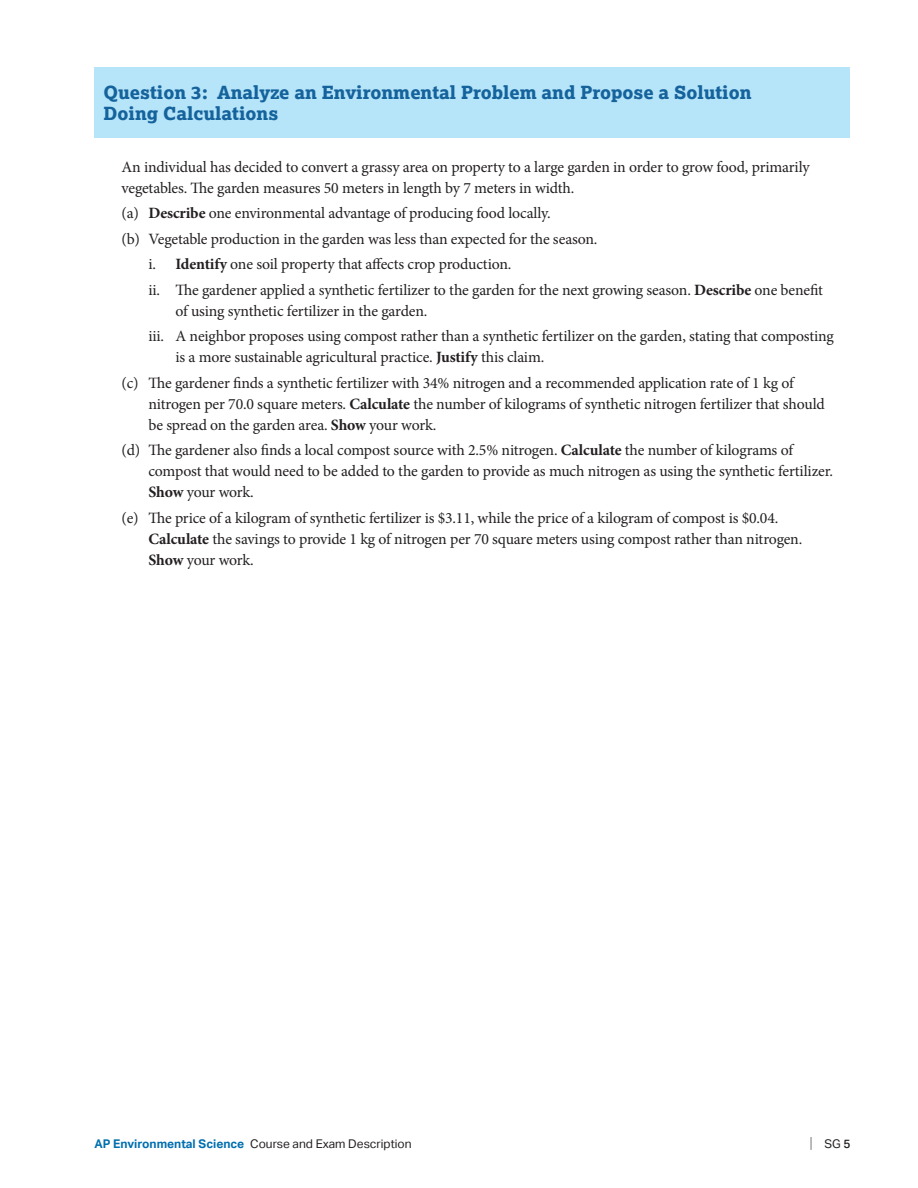
<style>
.page{position:relative;width:918px;height:1188px;background:#fff}
.page>*{position:absolute;margin:0;border:0;box-sizing:border-box;transform-origin:0 0}
.t1{font:800 18px/21px "Lexia";color:#15639c}
.t2{font:15.75px/21px "Minion Pro";letter-spacing:-.01em;color:#231f20}
.t3{font:12px "Aktiv Grotesk";color:#231f20}
.s1{font-weight:700}
.s2{font-weight:700;color:#006eaf}
.s3{font-size:15px;color:#808285}
.s4{font-weight:500}
</style>
<div class="page">
<div style="left:94px;top:68px;width:756px;height:70px;background:#b6e4f9"></div>
<p class="t1" style="left:104px;top:82px;width:650px">Question 3: Analyze an Environmental Problem and Propose a Solution<br>Doing Calculations</p>
<p class="t2" style="left:121px;top:156px;width:690px">An individual has decided to convert a grassy area on property to a large garden in order to grow food, primarily vegetables. The garden measures 50 meters in length by 7 meters in width.</p>
<p class="t2" style="left:121px;top:203px;width:431px">(a) <span class="s1">Describe</span> one environmental advantage of producing food locally.</p>
<p class="t2" style="left:121px;top:228px;width:478px">(b) Vegetable production in the garden was less than expected for the season.</p>
<p class="t2" style="left:148px;top:254px;width:365px">i. <span class="s1">Identify</span> one soil property that affects crop production.</p>
<p class="t2" style="left:148px;top:279px;width:676px">ii. The gardener applied a synthetic fertilizer to the garden for the next growing season. <span class="s1">Describe</span> one benefit</p>
<p class="t2" style="left:148px;top:298px;width:687px;line-height:25.5px;text-indent:27px">of using synthetic fertilizer in the garden.<br>iii. A neighbor proposes using compost rather than a synthetic fertilizer on the garden, stating that composting</p>
<p class="t2" style="left:121px;top:345px;width:674px;line-height:25.5px;text-indent:54px">is a more sustainable agricultural practice. <span class="s1">Justify</span> this claim.<br>(c) The gardener finds a synthetic fertilizer with 34% nitrogen and a recommended application rate of 1 kg of</p>
<p class="t2" style="left:148px;top:393px;width:678px">nitrogen per 70.0 square meters. <span class="s1">Calculate</span> the number of kilograms of synthetic nitrogen fertilizer that should be spread on the garden area. <span class="s1">Show</span> your work.</p>
<p class="t2" style="left:148px;top:440px;width:686px;text-indent:-27px">(d) The gardener also finds a local compost source with 2.5% nitrogen. <span class="s1">Calculate</span> the number of kilograms of compost that would need to be added to the garden to provide as much nitrogen as using the synthetic fertilizer.<br><span class="s1">Show</span> your work.</p>
<p class="t2" style="left:148px;top:507px;width:655px;text-indent:-27px">(e) The price of a kilogram of synthetic fertilizer is $3.11, while the price of a kilogram of compost is $0.04.<br><span class="s1">Calculate</span> the savings to provide 1 kg of nitrogen per 70 square meters using compost rather than nitrogen.<br><span class="s1">Show</span> your work.</p>
<p class="t3" style="left:94px;top:1136px;width:319px"><span class="s2">AP Environmental Science</span> Course and Exam Description</p>
<p class="t3" style="left:810px;top:1136px;width:42px"><span class="s3">|</span> SG <span class="s4">5</span></p>
</div>
